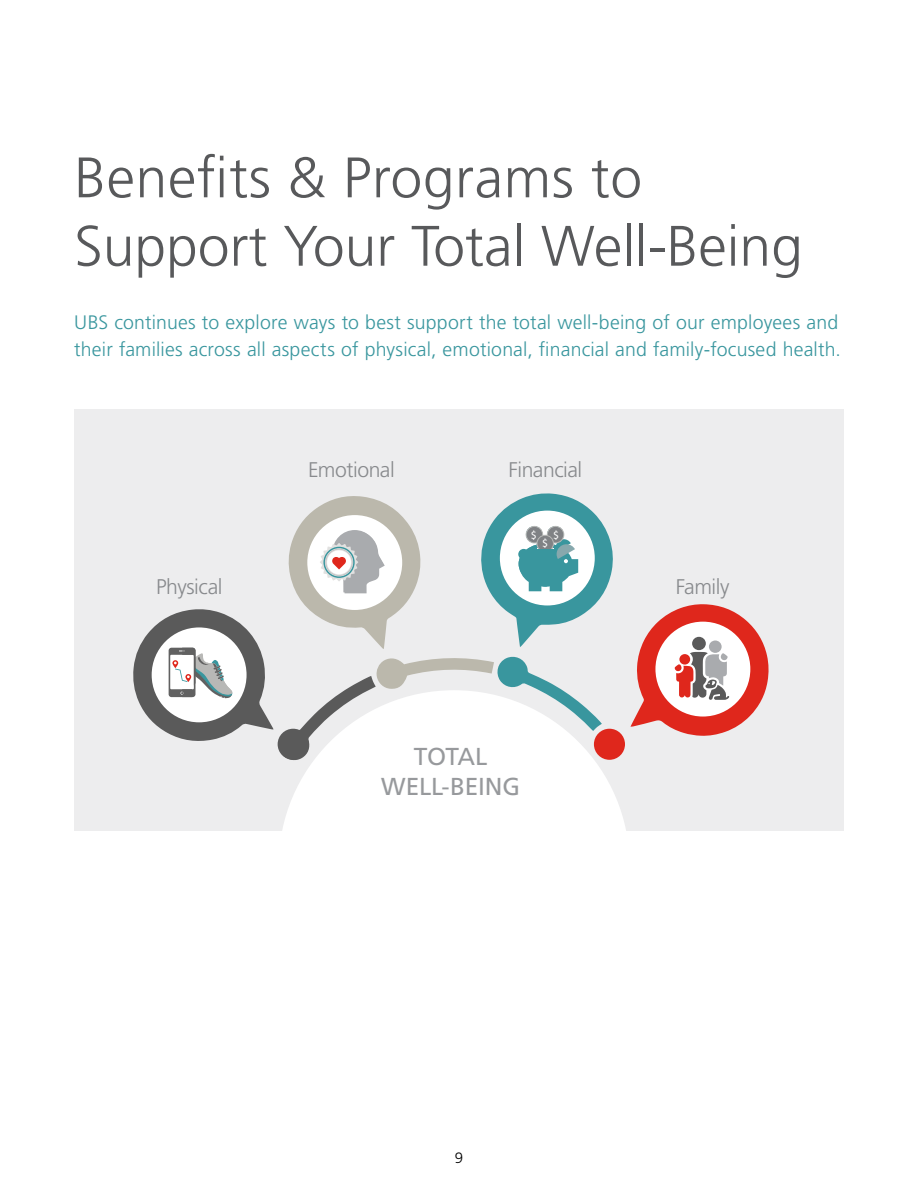
<style>
.page{position:relative;width:918px;height:1188px;background:#fff}
.page>*{position:absolute;margin:0;border:0;box-sizing:border-box;transform-origin:0 0}
.t1{font:300 57px/68.4px "Frutiger";color:#58595b}
.t2{font:24.45px/29.7px "Frutiger";letter-spacing:-.015em;color:#97999c;text-align:center}
.t3{font:300 21.15px "Frutiger";letter-spacing:-.025em;color:#888a8d}
.t4{font:300 19.5px/27px "Frutiger";letter-spacing:.01em;color:#39969e}
.t5{font:300 15px "Frutiger";color:#000}
.t6{font:11.7px "Myriad Pro";color:#fff}
</style>
<div class="page">
<div style="left:74px;top:409px;width:770px;height:502px;background:#ededee"></div>
<div style="left:279px;top:690px;width:351px;height:351px;background:#fff;border-radius:50%"></div>
<div style="left:594px;top:729px;width:31px;height:31px;background:#df271c;border-radius:50%"></div>
<svg style="left:133px;top:493px;width:481px;height:269px"></svg>
<hr style="left:537px;top:549px;width:17px;height:4px;background:#39969e">
<div style="left:74px;top:832px;width:814px;height:174px;background:#fff"></div>
<svg style="left:630px;top:604px;width:139px;height:132px"></svg>
<p class="t1" style="left:74px;top:144px;width:730px">Benefits &amp; Programs to<br>Support Your Total Well-Being</p>
<p class="t4" style="left:74px;top:309px;width:768px">UBS continues to explore ways to best support the total well-being of our employees and their families across all aspects of physical, emotional, financial and family-focused health.</p>
<p class="t3" style="left:308px;top:458px;width:88px">Emotional</p>
<p class="t3" style="left:509px;top:458px;width:75px">Financial</p>
<p class="t3" style="left:156px;top:575px;width:68px">Physical</p>
<p class="t6" style="left:531px;top:527px;width:8px">$</p>
<p class="t6" style="left:553px;top:527px;width:8px">$</p>
<p class="t6" style="left:542px;top:536px;width:8px">$</p>
<p class="t2" style="left:381px;top:742px;width:141px">TOTAL<br>WELL-BEING</p>
<p class="t3" style="left:676px;top:575px;width:55px">Family</p>
<p class="t5" style="left:455px;top:1150px;width:10px">9</p>
</div>
